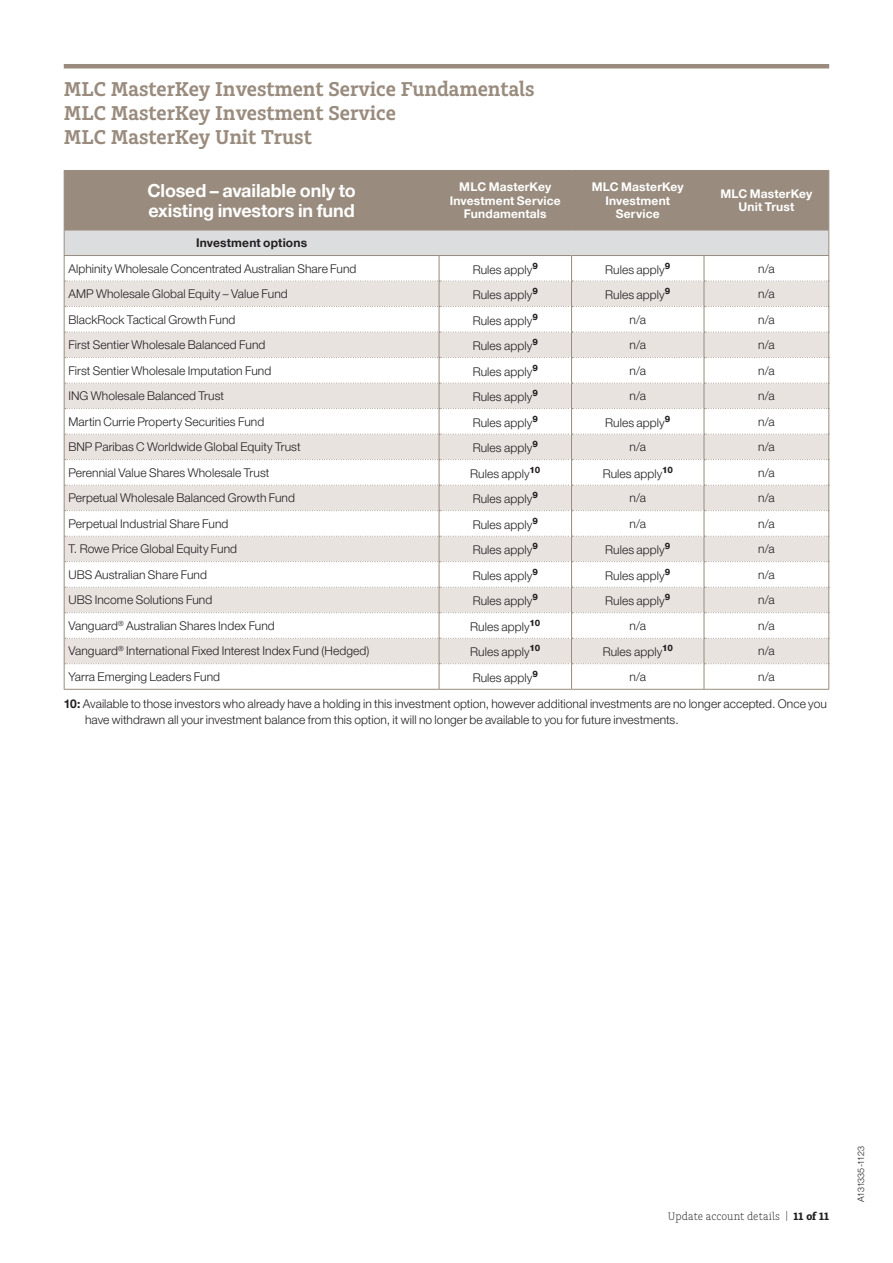
<style>
.page{position:relative;width:893px;height:1263px;background:#fff}
.page>*{position:absolute;margin:0;border:0;box-sizing:border-box;transform-origin:0 0}
.t1{font:600 21px/24px "Charlie Std";color:#998b7d}
.t2{font:700 18px/20.2px "Helvetica Neue LT Pro";letter-spacing:-.005em;color:#fff}
.t3{font:300 12px/15.8px "Helvetica Neue LT Pro";letter-spacing:.005em;color:#231f20}
.t4{font:700 12px/13.5px "Helvetica Neue LT Pro";letter-spacing:.015em;color:#fff;text-align:center}
.t5{font:700 12px "Helvetica Neue LT Pro";letter-spacing:.01em;color:#231f20}
.t6{font:300 11.25px "Charlie Std";letter-spacing:.005em;color:#231f20}
.t7{font:300 9px "Helvetica Neue LT Pro";letter-spacing:-.04em;color:#231f20}
.s1{font-weight:700}
</style>
<div class="page">
<hr style="left:64px;top:64px;width:765px;height:4px;background:#998b7d">
<div style="left:65px;top:171px;width:763px;height:59px;background:#998b7d"></div>
<hr style="left:439px;top:171px;width:1px;height:59px;background:#998b7d">
<hr style="left:571px;top:171px;width:1px;height:59px;background:#998b7d">
<hr style="left:704px;top:171px;width:1px;height:59px;background:#998b7d">
<hr style="left:64px;top:170px;width:375px;height:1px;background:#998b7d">
<hr style="left:64px;top:171px;width:1px;height:59px;background:#998b7d">
<hr style="left:439px;top:170px;width:132px;height:1px;background:#998b7d">
<hr style="left:571px;top:170px;width:133px;height:1px;background:#998b7d">
<hr style="left:704px;top:170px;width:125px;height:1px;background:#998b7d">
<hr style="left:828px;top:171px;width:1px;height:59px;background:#998b7d">
<hr style="left:64px;top:689px;width:375px;height:1px;background:#998b7d">
<hr style="left:439px;top:689px;width:132px;height:1px;background:#998b7d">
<hr style="left:571px;top:689px;width:133px;height:1px;background:#998b7d">
<hr style="left:704px;top:689px;width:125px;height:1px;background:#998b7d">
<svg style="left:64px;top:230px;width:765px;height:459px"></svg>
<h1 class="t1" style="left:64px;top:77px;width:472px">MLC MasterKey Investment Service Fundamentals<br>MLC MasterKey Investment Service<br>MLC MasterKey Unit Trust</h1>
<h2 class="t2" style="left:147px;top:180px;width:210px">Closed – available only to existing investors in fund</h2>
<p class="t4" style="left:450px;top:180px;width:112px">MLC MasterKey<br>Investment Service<br>Fundamentals</p>
<p class="t4" style="left:592px;top:180px;width:93px">MLC MasterKey<br>Investment<br>Service</p>
<p class="t4" style="left:720px;top:186px;width:93px">MLC MasterKey<br>Unit Trust</p>
<p class="t5" style="left:196px;top:235px;width:112px">Investment options</p>
<p class="t3" style="left:68px;top:260px;width:290px">Alphinity Wholesale Concentrated Australian Share Fund</p>
<p class="t3" style="left:473px;top:261px;width:67px">Rules apply<sup>9</sup></p>
<p class="t3" style="left:605px;top:261px;width:67px">Rules apply<sup>9</sup></p>
<p class="t3" style="left:758px;top:260px;width:18px">n/a</p>
<p class="t3" style="left:68px;top:286px;width:221px">AMP Wholesale Global Equity – Value Fund</p>
<p class="t3" style="left:473px;top:287px;width:67px">Rules apply<sup>9</sup></p>
<p class="t3" style="left:605px;top:287px;width:67px">Rules apply<sup>9</sup></p>
<p class="t3" style="left:758px;top:286px;width:18px">n/a</p>
<p class="t3" style="left:68px;top:311px;width:169px">BlackRock Tactical Growth Fund</p>
<p class="t3" style="left:473px;top:312px;width:67px">Rules apply<sup>9</sup></p>
<p class="t3" style="left:630px;top:311px;width:18px">n/a</p>
<p class="t3" style="left:758px;top:311px;width:18px">n/a</p>
<p class="t3" style="left:68px;top:337px;width:199px">First Sentier Wholesale Balanced Fund</p>
<p class="t3" style="left:473px;top:338px;width:67px">Rules apply<sup>9</sup></p>
<p class="t3" style="left:630px;top:337px;width:18px">n/a</p>
<p class="t3" style="left:758px;top:337px;width:18px">n/a</p>
<p class="t3" style="left:68px;top:362px;width:204px">First Sentier Wholesale Imputation Fund</p>
<p class="t3" style="left:473px;top:363px;width:67px">Rules apply<sup>9</sup></p>
<p class="t3" style="left:630px;top:362px;width:18px">n/a</p>
<p class="t3" style="left:758px;top:362px;width:18px">n/a</p>
<p class="t3" style="left:68px;top:388px;width:157px">ING Wholesale Balanced Trust</p>
<p class="t3" style="left:473px;top:389px;width:67px">Rules apply<sup>9</sup></p>
<p class="t3" style="left:630px;top:388px;width:18px">n/a</p>
<p class="t3" style="left:758px;top:388px;width:18px">n/a</p>
<p class="t3" style="left:68px;top:413px;width:197px">Martin Currie Property Securities Fund</p>
<p class="t3" style="left:473px;top:414px;width:67px">Rules apply<sup>9</sup></p>
<p class="t3" style="left:605px;top:414px;width:67px">Rules apply<sup>9</sup></p>
<p class="t3" style="left:758px;top:413px;width:18px">n/a</p>
<p class="t3" style="left:68px;top:439px;width:234px">BNP Paribas C Worldwide Global Equity Trust</p>
<p class="t3" style="left:473px;top:440px;width:67px">Rules apply<sup>9</sup></p>
<p class="t3" style="left:630px;top:439px;width:18px">n/a</p>
<p class="t3" style="left:758px;top:439px;width:18px">n/a</p>
<p class="t3" style="left:68px;top:464px;width:202px">Perennial Value Shares Wholesale Trust</p>
<p class="t3" style="left:470px;top:465px;width:72px">Rules apply<sup>10</sup></p>
<p class="t3" style="left:603px;top:465px;width:72px">Rules apply<sup>10</sup></p>
<p class="t3" style="left:758px;top:464px;width:18px">n/a</p>
<p class="t3" style="left:68px;top:490px;width:228px">Perpetual Wholesale Balanced Growth Fund</p>
<p class="t3" style="left:473px;top:491px;width:67px">Rules apply<sup>9</sup></p>
<p class="t3" style="left:630px;top:490px;width:18px">n/a</p>
<p class="t3" style="left:758px;top:490px;width:18px">n/a</p>
<p class="t3" style="left:68px;top:515px;width:161px">Perpetual Industrial Share Fund</p>
<p class="t3" style="left:473px;top:516px;width:67px">Rules apply<sup>9</sup></p>
<p class="t3" style="left:630px;top:515px;width:18px">n/a</p>
<p class="t3" style="left:758px;top:515px;width:18px">n/a</p>
<p class="t3" style="left:68px;top:541px;width:170px">T. Rowe Price Global Equity Fund</p>
<p class="t3" style="left:473px;top:542px;width:67px">Rules apply<sup>9</sup></p>
<p class="t3" style="left:605px;top:542px;width:67px">Rules apply<sup>9</sup></p>
<p class="t3" style="left:758px;top:541px;width:18px">n/a</p>
<p class="t3" style="left:68px;top:566px;width:140px">UBS Australian Share Fund</p>
<p class="t3" style="left:473px;top:567px;width:67px">Rules apply<sup>9</sup></p>
<p class="t3" style="left:605px;top:567px;width:67px">Rules apply<sup>9</sup></p>
<p class="t3" style="left:758px;top:566px;width:18px">n/a</p>
<p class="t3" style="left:68px;top:592px;width:145px">UBS Income Solutions Fund</p>
<p class="t3" style="left:473px;top:593px;width:67px">Rules apply<sup>9</sup></p>
<p class="t3" style="left:605px;top:593px;width:67px">Rules apply<sup>9</sup></p>
<p class="t3" style="left:758px;top:592px;width:18px">n/a</p>
<p class="t3" style="left:68px;top:617px;width:208px">Vanguard<sup>®</sup> Australian Shares Index Fund</p>
<p class="t3" style="left:470px;top:618px;width:72px">Rules apply<sup>10</sup></p>
<p class="t3" style="left:630px;top:617px;width:18px">n/a</p>
<p class="t3" style="left:758px;top:617px;width:18px">n/a</p>
<p class="t3" style="left:68px;top:643px;width:302px">Vanguard<sup>®</sup> International Fixed Interest Index Fund (Hedged)</p>
<p class="t3" style="left:470px;top:644px;width:72px">Rules apply<sup>10</sup></p>
<p class="t3" style="left:603px;top:644px;width:72px">Rules apply<sup>10</sup></p>
<p class="t3" style="left:758px;top:643px;width:18px">n/a</p>
<p class="t3" style="left:68px;top:668px;width:153px">Yarra Emerging Leaders Fund</p>
<p class="t3" style="left:473px;top:669px;width:67px">Rules apply<sup>9</sup></p>
<p class="t3" style="left:630px;top:668px;width:18px">n/a</p>
<p class="t3" style="left:758px;top:668px;width:18px">n/a</p>
<p class="t3" style="left:85px;top:695px;width:743px;text-indent:-21px"><span class="s1">10:</span> Available to those investors who already have a holding in this investment option, however additional investments are no longer accepted. Once you have withdrawn all your investment balance from this option, it will no longer be available to you for future investments.</p>
<p class="t6" style="left:668px;top:1210px;width:163px">Update account details | <span class="s1">11 of 11</span></p>
<p class="t7" style="left:856px;top:1202px;width:57px;rotate:-90deg">A131335-1123</p>
</div>
